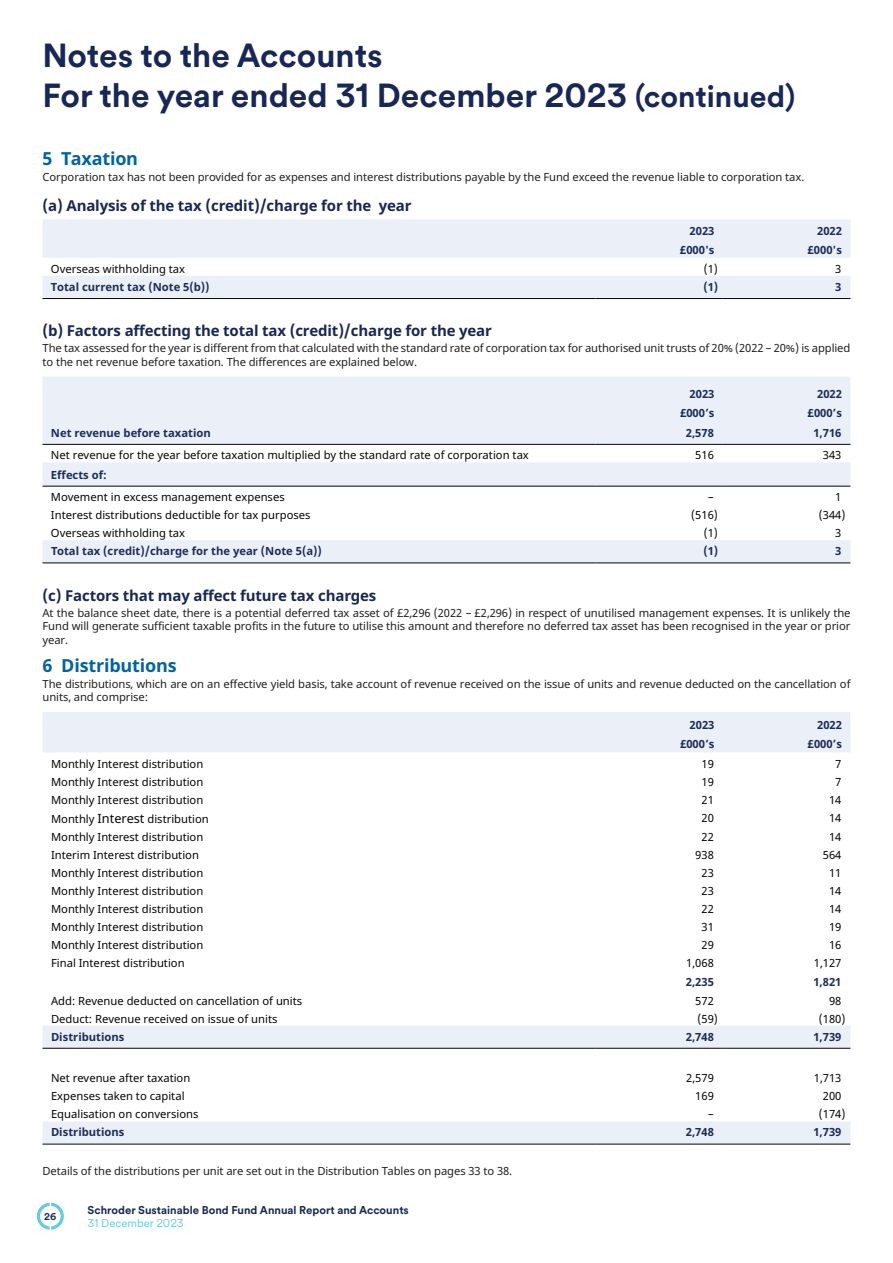
<style>
.page{position:relative;width:893px;height:1263px;background:#fff}
.page>*{position:absolute;margin:0;border:0;box-sizing:border-box;transform-origin:0 0}
.t1{font:700 33px/39.6px "Schroders Circular";color:#172757}
.t2{font:700 18px "Noto Sans";letter-spacing:-.01em;color:#0163a7}
.t3{font:700 15px "Noto Sans";letter-spacing:-.01em;color:#172757}
.t4{font:11.25px/13.5px "Noto Sans";letter-spacing:-.01em;color:#231f20}
.t5{font:11.25px "Noto Sans";color:#040503}
.t6{font:700 11.25px "Noto Sans";color:#1b2d5b}
.t7{font:700 11.25px "Schroders Circular";color:#172757}
.t8{font:11.25px "Schroders Circular";color:#65cbdf}
.t9{font:700 9.75px "Schroders Circular";color:#172757}
.s1{font-size:30px}
.s2{font-size:12.75px}
</style>
<div class="page">
<svg style="left:37px;top:1203px;width:27px;height:26px"></svg>
<svg style="left:43px;top:219px;width:807px;height:79px;fill:#ebf0f8"></svg>
<hr style="left:43px;top:298px;width:552px;height:1px;background:#040503">
<hr style="left:595px;top:298px;width:128px;height:1px;background:#040503">
<hr style="left:723px;top:298px;width:127px;height:1px;background:#040503">
<svg style="left:43px;top:377px;width:807px;height:185px;fill:#ebf0f8"></svg>
<hr style="left:43px;top:444px;width:552px;height:1px;background:#040503">
<hr style="left:595px;top:444px;width:128px;height:1px;background:#040503">
<hr style="left:723px;top:444px;width:127px;height:1px;background:#040503">
<hr style="left:43px;top:486px;width:552px;height:1px;background:#040503">
<hr style="left:595px;top:486px;width:128px;height:1px;background:#040503">
<hr style="left:723px;top:486px;width:127px;height:1px;background:#040503">
<hr style="left:43px;top:562px;width:552px;height:1px;background:#040503">
<hr style="left:595px;top:562px;width:128px;height:1px;background:#040503">
<hr style="left:723px;top:562px;width:127px;height:1px;background:#040503">
<svg style="left:43px;top:712px;width:807px;height:432px"></svg>
<hr style="left:43px;top:1048px;width:552px;height:1px;background:#040503">
<hr style="left:595px;top:1048px;width:128px;height:1px;background:#040503">
<hr style="left:723px;top:1048px;width:127px;height:1px;background:#040503">
<hr style="left:43px;top:1144px;width:552px;height:1px;background:#040503">
<hr style="left:595px;top:1144px;width:128px;height:1px;background:#040503">
<hr style="left:723px;top:1144px;width:127px;height:1px;background:#040503">
<h1 class="t1" style="left:43px;top:35px;width:754px">Notes to the Accounts<br>For the year ended 31 December 2023 <span class="s1">(continued)</span></h1>
<h2 class="t2" style="left:43px;top:146px;width:97px">5 Taxation</h2>
<p class="t4" style="left:43px;top:171px;width:763px">Corporation tax has not been provided for as expenses and interest distributions payable by the Fund exceed the revenue liable to corporation tax.</p>
<h3 class="t3" style="left:43px;top:195px;width:370px">(a) Analysis of the tax (credit)/charge for the year</h3>
<p class="t6" style="left:690px;top:222px;width:26px">2023</p>
<p class="t6" style="left:817px;top:222px;width:26px">2022</p>
<p class="t6" style="left:680px;top:242px;width:36px">£000's</p>
<p class="t6" style="left:807px;top:242px;width:36px">£000's</p>
<p class="t5" style="left:51px;top:261px;width:136px">Overseas withholding tax</p>
<p class="t5" style="left:704px;top:261px;width:16px">(1)</p>
<p class="t5" style="left:835px;top:261px;width:8px">3</p>
<p class="t6" style="left:51px;top:279px;width:160px">Total current tax (Note 5(b))</p>
<p class="t6" style="left:703px;top:279px;width:16px">(1)</p>
<p class="t6" style="left:835px;top:279px;width:8px">3</p>
<h3 class="t3" style="left:43px;top:320px;width:451px">(b) Factors affecting the total tax (credit)/charge for the year</h3>
<p class="t4" style="left:43px;top:342px;width:809px">The tax assessed for the year is different from that calculated with the standard rate of corporation tax for authorised unit trusts of 20% (2022 – 20%) is applied to the net revenue before taxation. The differences are explained below.</p>
<p class="t6" style="left:690px;top:386px;width:26px">2023</p>
<p class="t6" style="left:817px;top:386px;width:26px">2022</p>
<p class="t6" style="left:680px;top:405px;width:36px">£000’s</p>
<p class="t6" style="left:808px;top:405px;width:36px">£000’s</p>
<p class="t6" style="left:51px;top:425px;width:161px">Net revenue before taxation</p>
<p class="t6" style="left:686px;top:425px;width:30px">2,578</p>
<p class="t6" style="left:813px;top:425px;width:30px">1,716</p>
<p class="t5" style="left:51px;top:448px;width:479px">Net revenue for the year before taxation multiplied by the standard rate of corporation tax</p>
<p class="t5" style="left:695px;top:448px;width:20px">516</p>
<p class="t5" style="left:823px;top:448px;width:20px">343</p>
<p class="t6" style="left:51px;top:466px;width:57px">Effects of:</p>
<p class="t5" style="left:51px;top:489px;width:235px">Movement in excess management expenses</p>
<p class="t5" style="left:708px;top:489px;width:7px">–</p>
<p class="t5" style="left:835px;top:489px;width:8px">1</p>
<p class="t5" style="left:51px;top:507px;width:261px">Interest distributions deductible for tax purposes</p>
<p class="t5" style="left:691px;top:507px;width:28px">(516)</p>
<p class="t5" style="left:819px;top:507px;width:28px">(344)</p>
<p class="t5" style="left:51px;top:525px;width:136px">Overseas withholding tax</p>
<p class="t5" style="left:704px;top:525px;width:16px">(1)</p>
<p class="t5" style="left:835px;top:525px;width:8px">3</p>
<p class="t6" style="left:51px;top:543px;width:272px">Total tax (credit)/charge for the year (Note 5(a))</p>
<p class="t6" style="left:703px;top:543px;width:16px">(1)</p>
<p class="t6" style="left:835px;top:543px;width:8px">3</p>
<h3 class="t3" style="left:43px;top:585px;width:335px">(c) Factors that may affect future tax charges</h3>
<p class="t4" style="left:43px;top:606px;width:810px;text-align:justify">At the balance sheet date, there is a potential deferred tax asset of £2,296 (2022 – £2,296) in respect of unutilised management expenses. It is unlikely the Fund will generate sufficient taxable profits in the future to utilise this amount and therefore no deferred tax asset has been recognised in the year or prior year.</p>
<h2 class="t2" style="left:43px;top:652px;width:136px">6 Distributions</h2>
<p class="t4" style="left:43px;top:677px;width:809px">The distributions, which are on an effective yield basis, take account of revenue received on the issue of units and revenue deducted on the cancellation of units, and comprise:</p>
<p class="t6" style="left:690px;top:717px;width:26px">2023</p>
<p class="t6" style="left:817px;top:717px;width:26px">2022</p>
<p class="t6" style="left:680px;top:736px;width:36px">£000’s</p>
<p class="t6" style="left:808px;top:736px;width:36px">£000’s</p>
<p class="t5" style="left:51px;top:756px;width:154px">Monthly Interest distribution</p>
<p class="t5" style="left:701px;top:756px;width:14px">19</p>
<p class="t5" style="left:835px;top:756px;width:8px">7</p>
<p class="t5" style="left:51px;top:774px;width:154px">Monthly Interest distribution</p>
<p class="t5" style="left:701px;top:774px;width:14px">19</p>
<p class="t5" style="left:835px;top:774px;width:8px">7</p>
<p class="t5" style="left:51px;top:792px;width:154px">Monthly Interest distribution</p>
<p class="t5" style="left:701px;top:792px;width:14px">21</p>
<p class="t5" style="left:829px;top:792px;width:14px">14</p>
<p class="t5" style="left:51px;top:811px;width:159px">Monthly <span class="s2">Interest</span> distribution</p>
<p class="t5" style="left:701px;top:810px;width:14px">20</p>
<p class="t5" style="left:829px;top:810px;width:14px">14</p>
<p class="t5" style="left:51px;top:829px;width:154px">Monthly Interest distribution</p>
<p class="t5" style="left:701px;top:829px;width:14px">22</p>
<p class="t5" style="left:829px;top:829px;width:14px">14</p>
<p class="t5" style="left:51px;top:847px;width:150px">Interim Interest distribution</p>
<p class="t5" style="left:695px;top:847px;width:20px">938</p>
<p class="t5" style="left:823px;top:847px;width:20px">564</p>
<p class="t5" style="left:51px;top:865px;width:154px">Monthly Interest distribution</p>
<p class="t5" style="left:701px;top:865px;width:14px">23</p>
<p class="t5" style="left:829px;top:865px;width:14px">11</p>
<p class="t5" style="left:51px;top:883px;width:154px">Monthly Interest distribution</p>
<p class="t5" style="left:701px;top:883px;width:14px">23</p>
<p class="t5" style="left:829px;top:883px;width:14px">14</p>
<p class="t5" style="left:51px;top:901px;width:154px">Monthly Interest distribution</p>
<p class="t5" style="left:701px;top:901px;width:14px">22</p>
<p class="t5" style="left:829px;top:901px;width:14px">14</p>
<p class="t5" style="left:51px;top:919px;width:154px">Monthly Interest distribution</p>
<p class="t5" style="left:701px;top:919px;width:14px">31</p>
<p class="t5" style="left:829px;top:919px;width:14px">19</p>
<p class="t5" style="left:51px;top:937px;width:154px">Monthly Interest distribution</p>
<p class="t5" style="left:701px;top:937px;width:14px">29</p>
<p class="t5" style="left:829px;top:937px;width:14px">16</p>
<p class="t5" style="left:51px;top:955px;width:135px">Final Interest distribution</p>
<p class="t5" style="left:686px;top:955px;width:29px">1,068</p>
<p class="t5" style="left:814px;top:955px;width:29px">1,127</p>
<p class="t6" style="left:686px;top:974px;width:30px">2,235</p>
<p class="t6" style="left:813px;top:974px;width:30px">1,821</p>
<p class="t5" style="left:51px;top:993px;width:253px">Add: Revenue deducted on cancellation of units</p>
<p class="t5" style="left:695px;top:993px;width:20px">572</p>
<p class="t5" style="left:829px;top:993px;width:14px">98</p>
<p class="t5" style="left:51px;top:1011px;width:228px">Deduct: Revenue received on issue of units</p>
<p class="t5" style="left:697px;top:1011px;width:22px">(59)</p>
<p class="t5" style="left:819px;top:1011px;width:28px">(180)</p>
<p class="t6" style="left:51px;top:1028px;width:75px">Distributions</p>
<p class="t6" style="left:686px;top:1028px;width:30px">2,748</p>
<p class="t6" style="left:813px;top:1028px;width:30px">1,739</p>
<p class="t5" style="left:51px;top:1070px;width:141px">Net revenue after taxation</p>
<p class="t5" style="left:686px;top:1070px;width:29px">2,579</p>
<p class="t5" style="left:814px;top:1070px;width:29px">1,713</p>
<p class="t5" style="left:51px;top:1088px;width:135px">Expenses taken to capital</p>
<p class="t5" style="left:695px;top:1088px;width:20px">169</p>
<p class="t5" style="left:823px;top:1088px;width:20px">200</p>
<p class="t5" style="left:51px;top:1107px;width:149px">Equalisation on conversions</p>
<p class="t5" style="left:708px;top:1107px;width:7px">–</p>
<p class="t5" style="left:819px;top:1107px;width:28px">(174)</p>
<p class="t6" style="left:51px;top:1124px;width:75px">Distributions</p>
<p class="t6" style="left:686px;top:1124px;width:30px">2,748</p>
<p class="t6" style="left:813px;top:1124px;width:30px">1,739</p>
<p class="t4" style="left:43px;top:1165px;width:471px">Details of the distributions per unit are set out in the Distribution Tables on pages 33 to 38.</p>
<p class="t9" style="left:44px;top:1209px;width:14px">26</p>
<p class="t7" style="left:88px;top:1202px;width:323px">Schroder Sustainable Bond Fund Annual Report and Accounts</p>
<p class="t8" style="left:88px;top:1215px;width:98px">31 December 2023</p>
</div>
